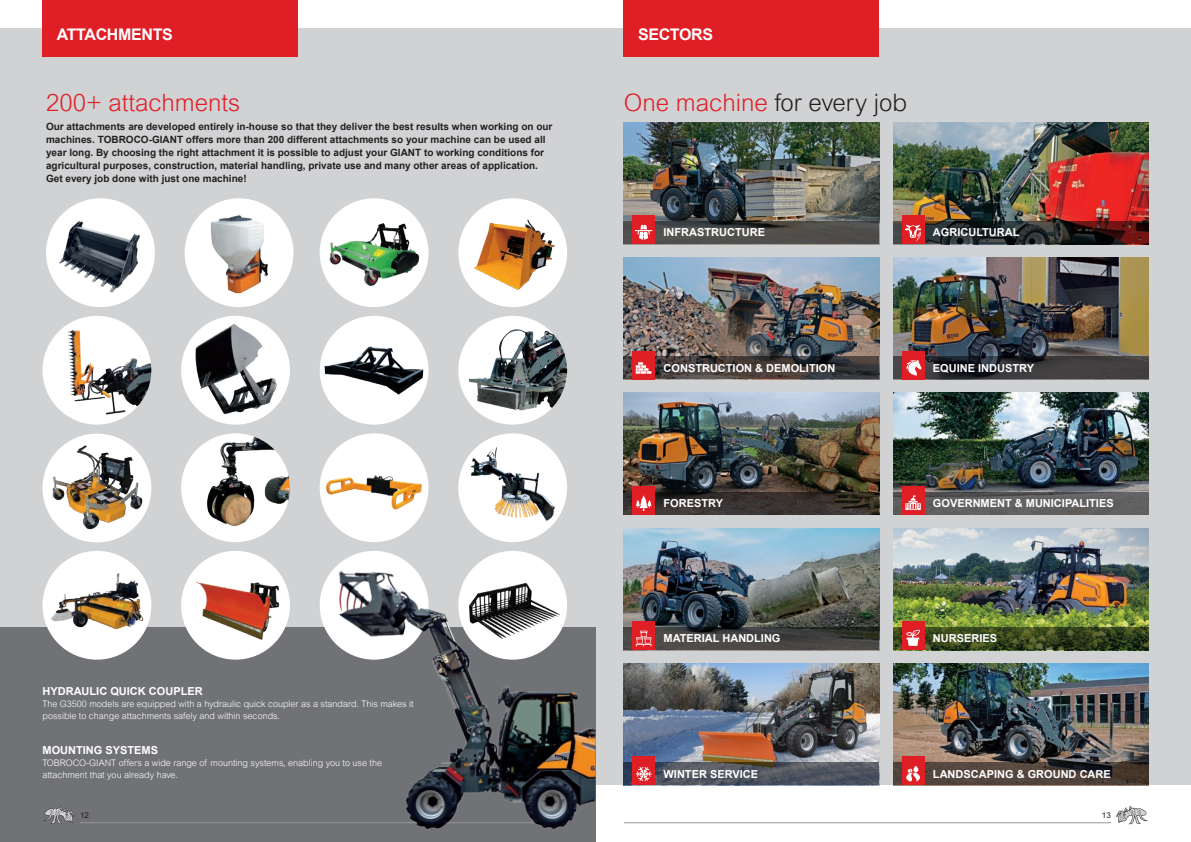
<style>
.page{position:relative;width:1191px;height:842px;background:#fff}
.page>*{position:absolute;margin:0;border:0;box-sizing:border-box;transform-origin:0 0}
.t1{font:300 24px "Arial";color:#231f20}
.t2{font:300 24px "Arial";color:#e01e25}
.t3{font:700 16px "Arial";letter-spacing:-.02em;color:#fff}
.t4{font:700 11px "Arial";color:#fff}
.t5{font:700 10px/13px "Arial";color:#231f20}
.t6{font:300 9px/12px "Arial";color:#fff}
.t7{font:8px "Arial";color:#231f20}
.s1{color:#e01e25}
</style>
<div class="page">
<div style="left:595px;top:28px;width:596px;height:757px;background:#d1d2d4"></div>
<div style="left:0;top:28px;width:595px;height:757px;background:#d1d2d4"></div>
<div style="left:0;top:627px;width:595px;height:215px;background:#717275"></div>
<div style="left:46px;top:198px;width:109px;height:109px;background:#fff;border-radius:50%"></div>
<img style="left:55px;top:214px;width:91px;height:85px">
<div style="left:185px;top:198px;width:108px;height:109px;background:#fff;border-radius:50%"></div>
<img style="left:204px;top:211px;width:71px;height:88px">
<div style="left:320px;top:198px;width:108px;height:109px;background:#fff;border-radius:50%"></div>
<img style="left:323px;top:220px;width:101px;height:68px">
<div style="left:458px;top:198px;width:109px;height:109px;background:#fff;border-radius:50%"></div>
<img style="left:471px;top:215px;width:87px;height:77px">
<div style="left:181px;top:316px;width:109px;height:109px;background:#fff;border-radius:50%"></div>
<img style="left:192px;top:322px;width:86px;height:95px">
<div style="left:43px;top:551px;width:108px;height:109px;background:#fff;border-radius:50%"></div>
<img style="left:43px;top:570px;width:104px;height:67px">
<div style="left:320px;top:551px;width:108px;height:109px;background:#fff;border-radius:50%"></div>
<div style="left:181px;top:433px;width:109px;height:109px;background:#fff;border-radius:50%"></div>
<img style="left:199px;top:433px;width:91px;height:109px">
<div style="left:181px;top:551px;width:109px;height:109px;background:#fff;border-radius:50%"></div>
<img style="left:186px;top:570px;width:104px;height:76px">
<div style="left:320px;top:316px;width:108px;height:109px;background:#fff;border-radius:50%"></div>
<img style="left:320px;top:335px;width:108px;height:71px">
<div style="left:458px;top:316px;width:109px;height:109px;background:#fff;border-radius:50%"></div>
<img style="left:466px;top:326px;width:101px;height:88px">
<div style="left:43px;top:316px;width:108px;height:109px;background:#fff;border-radius:50%"></div>
<img style="left:63px;top:316px;width:88px;height:100px">
<div style="left:320px;top:433px;width:108px;height:109px;background:#fff;border-radius:50%"></div>
<img style="left:322px;top:467px;width:104px;height:49px">
<div style="left:458px;top:433px;width:109px;height:109px;background:#fff;border-radius:50%"></div>
<img style="left:465px;top:440px;width:92px;height:85px">
<div style="left:458px;top:551px;width:109px;height:109px;background:#fff;border-radius:50%"></div>
<img style="left:624px;top:122px;width:255px;height:99px">
<img style="left:893px;top:122px;width:255px;height:99px">
<img style="left:624px;top:258px;width:255px;height:98px">
<img style="left:893px;top:258px;width:255px;height:98px">
<img style="left:624px;top:393px;width:255px;height:99px">
<img style="left:893px;top:393px;width:255px;height:99px">
<img style="left:624px;top:528px;width:255px;height:99px">
<img style="left:893px;top:528px;width:255px;height:99px">
<img style="left:624px;top:663px;width:255px;height:99px">
<img style="left:893px;top:663px;width:255px;height:99px">
<svg style="left:624px;top:356px;width:255px;height:23px;background:#3f3a38"></svg>
<svg style="left:624px;top:492px;width:255px;height:23px;background:#352f2c"></svg>
<svg style="left:624px;top:627px;width:255px;height:23px;background:#40403e"></svg>
<svg style="left:624px;top:762px;width:255px;height:23px;background:#4e545e"></svg>
<div style="left:632px;top:351px;width:23px;height:28px;background:#e01e25"></div>
<svg style="left:635px;top:362px;width:16px;height:12px"></svg>
<svg style="left:893px;top:356px;width:255px;height:23px;background:#333236"></svg>
<svg style="left:893px;top:492px;width:255px;height:23px;background:#5f5e5e"></svg>
<svg style="left:893px;top:627px;width:255px;height:23px;background:#36441d"></svg>
<svg style="left:893px;top:762px;width:255px;height:23px;background:#493d36"></svg>
<div style="left:632px;top:486px;width:23px;height:29px;background:#e01e25"></div>
<svg style="left:636px;top:495px;width:15px;height:16px"></svg>
<div style="left:901px;top:351px;width:23px;height:28px;background:#e01e25"></div>
<svg style="left:906px;top:360px;width:15px;height:16px"></svg>
<div style="left:901px;top:486px;width:23px;height:29px;background:#e01e25"></div>
<svg style="left:905px;top:495px;width:15px;height:15px"></svg>
<div style="left:901px;top:621px;width:23px;height:29px;background:#e01e25"></div>
<svg style="left:906px;top:630px;width:14px;height:16px"></svg>
<div style="left:901px;top:757px;width:23px;height:28px;background:#e01e25"></div>
<svg style="left:906px;top:766px;width:14px;height:16px"></svg>
<div style="left:632px;top:621px;width:23px;height:29px;background:#e01e25"></div>
<svg style="left:636px;top:631px;width:15px;height:15px"></svg>
<div style="left:632px;top:757px;width:23px;height:28px;background:#e01e25"></div>
<svg style="left:636px;top:767px;width:15px;height:14px"></svg>
<svg style="left:624px;top:221px;width:255px;height:23px;background:#4b4a48"></svg>
<svg style="left:893px;top:221px;width:255px;height:23px;background:#2f2424"></svg>
<div style="left:632px;top:215px;width:23px;height:29px;background:#e01e25"></div>
<svg style="left:635px;top:225px;width:17px;height:15px"></svg>
<div style="left:901px;top:215px;width:23px;height:29px;background:#e01e25"></div>
<svg style="left:905px;top:225px;width:16px;height:16px"></svg>
<img style="left:43px;top:434px;width:108px;height:108px;border-radius:54px">
<svg style="left:43px;top:805px;width:32px;height:19px"></svg>
<svg style="left:1116px;top:805px;width:32px;height:19px"></svg>
<hr style="left:80px;top:822px;width:487px;height:1px;background:#939598">
<hr style="left:624px;top:822px;width:486px;height:1px;background:#939598">
<img style="left:332px;top:565px;width:263px;height:264px">
<div style="left:43px;top:0;width:255px;height:57px;background:#e01e25"></div>
<div style="left:624px;top:0;width:255px;height:57px;background:#e01e25"></div>
<h2 class="t3" style="left:57px;top:24px;width:118px">ATTACHMENTS</h2>
<h2 class="t3" style="left:638px;top:24px;width:77px">SECTORS</h2>
<h1 class="t2" style="left:46px;top:89px;width:196px">200+ attachments</h1>
<h1 class="t1" style="left:624px;top:89px;width:285px"><span class="s1">One machine</span> for every job</h1>
<p class="t5" style="left:46px;top:120px;width:508px">Our attachments are developed entirely in-house so that they deliver the best results when working on our machines. TOBROCO-GIANT offers more than 200 different attachments so your machine can be used all year long. By choosing the right attachment it is possible to adjust your GIANT to working conditions for agricultural purposes, construction, material handling, private use and many other areas of application.<br>Get every job done with just one machine!</p>
<p class="t4" style="left:43px;top:684px;width:162px">HYDRAULIC QUICK COUPLER</p>
<p class="t6" style="left:43px;top:698px;width:373px">The G3500 models are equipped with a hydraulic quick coupler as a standard. This makes it possible to change attachments safely and within seconds.</p>
<p class="t4" style="left:43px;top:743px;width:117px">MOUNTING SYSTEMS</p>
<p class="t6" style="left:43px;top:757px;width:341px">TOBROCO-GIANT offers a wide range of mounting systems, enabling you to use the attachment that you already have.</p>
<p class="t4" style="left:663px;top:225px;width:103px">INFRASTRUCTURE</p>
<p class="t4" style="left:933px;top:225px;width:88px">AGRICULTURAL</p>
<p class="t4" style="left:663px;top:361px;width:173px">CONSTRUCTION &amp; DEMOLITION</p>
<p class="t4" style="left:933px;top:361px;width:103px">EQUINE INDUSTRY</p>
<p class="t4" style="left:663px;top:496px;width:61px">FORESTRY</p>
<p class="t4" style="left:933px;top:496px;width:182px">GOVERNMENT &amp; MUNICIPALITIES</p>
<p class="t4" style="left:663px;top:631px;width:118px">MATERIAL HANDLING</p>
<p class="t4" style="left:933px;top:631px;width:66px">NURSERIES</p>
<p class="t4" style="left:663px;top:766px;width:96px">WINTER SERVICE</p>
<p class="t4" style="left:933px;top:766px;width:179px">LANDSCAPING &amp; GROUND CARE</p>
<p class="t7" style="left:80px;top:810px;width:10px">12</p>
<p class="t7" style="left:1102px;top:810px;width:10px">13</p>
</div>
